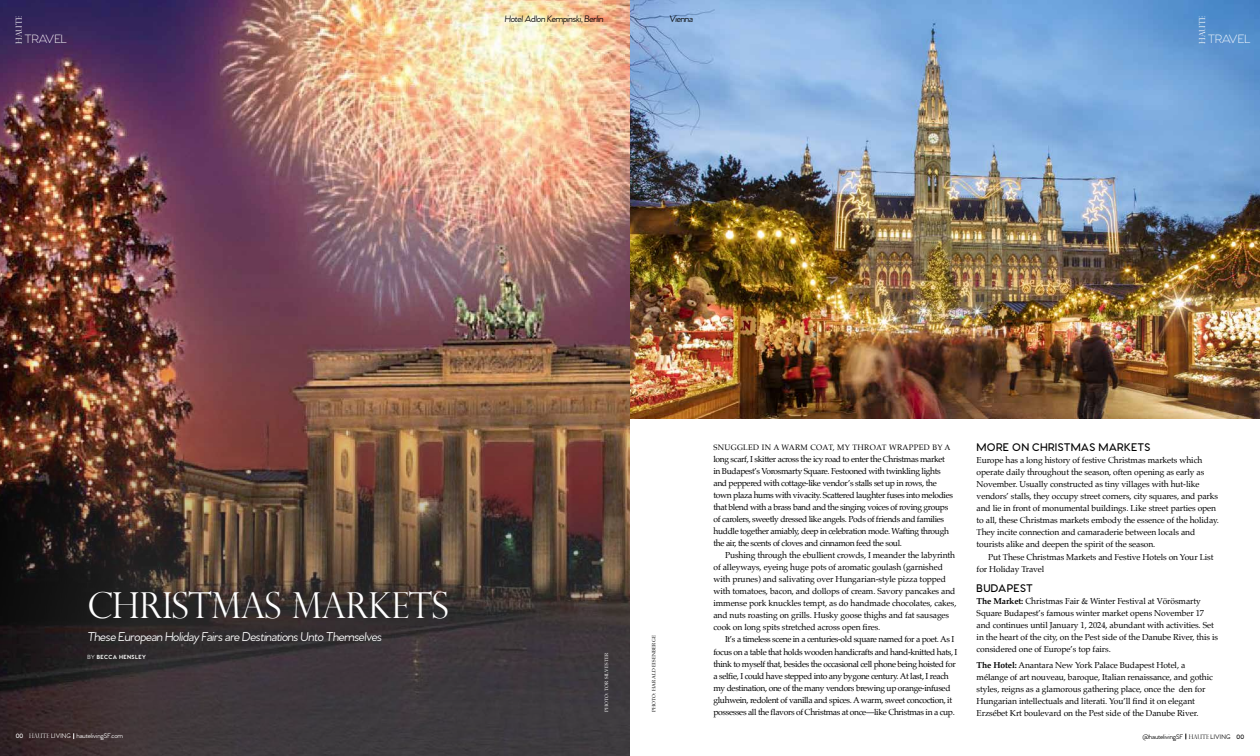
<style>
.page{position:relative;width:1260px;height:756px;background:#fff}
.page>*{position:absolute;margin:0;border:0;box-sizing:border-box;transform-origin:0 0}
.t1{font:300 35.79px "Perpetua Titling";letter-spacing:-.01em;color:#fff}
.t2{font:italic 500 13.12px "Venti CF";letter-spacing:-.03em;color:#fff;scale:.96 1}
.t3{font:300 12.34px "Venti CF";letter-spacing:-.02em;color:#fff}
.t4{font:600 11.38px "Venti CF";letter-spacing:.02em;color:#000}
.t5{font:italic 500 9.62px "Venti CF";letter-spacing:-.03em;color:#000;scale:.95 1}
.t6{font:8.66px/12.1px "Palatino";letter-spacing:-.01em;color:#000}
.t7{font:8.66px/12.1px "Palatino";letter-spacing:-.04em;color:#000}
.t8{font:300 8.22px "Perpetua Titling";letter-spacing:.01em;color:#fff}
.t9{font:7.88px "Palatino";letter-spacing:.04em;color:#000}
.t10{font:500 6.74px "Venti CF";letter-spacing:-.02em;color:#fff;scale:.95 1}
.t11{font:500 6.74px "Venti CF";letter-spacing:-.02em;color:#000}
.t12{font:700 6.12px "Venti CF";letter-spacing:.06em;color:#fff;scale:.95 1}
.t13{font:4.81px "Palatino";letter-spacing:.04em;color:#000}
.t14{font:4.81px "Palatino";letter-spacing:.04em;color:#fff}
.s1{font-weight:500}
.s2{font-weight:600}
.s3{font-family:"Perpetua Titling";font-weight:300;font-size:6.3px}
.s4{font-weight:700}
</style>
<div class="page">
<img style="left:630px;top:0;width:630px;height:418px">
<img style="left:0;top:0;width:630px;height:220px">
<img style="left:0;top:220px;width:630px;height:536px">
<p class="t8" style="left:14px;top:44px;width:30px;rotate:-90deg">HAUTE</p>
<h3 class="t3" style="left:25px;top:32px;width:44px">TRAVEL</h3>
<p class="t5" style="left:505px;top:13px;width:106px">Hotel Adlon Kempinski, Berlin</p>
<p class="t5" style="left:669px;top:13px;width:27px">Vienna</p>
<p class="t8" style="left:1197px;top:44px;width:30px;rotate:-90deg">HAUTE</p>
<h3 class="t3" style="left:1208px;top:32px;width:44px">TRAVEL</h3>
<h1 class="t1" style="left:87px;top:584px;width:363px">CHRISTMAS MARKETS</h1>
<h2 class="t2" style="left:87px;top:629px;width:309px">These European Holiday Fairs are Destinations Unto Themselves</h2>
<p class="t12" style="left:87px;top:653px;width:63px"><span class="s1">BY</span> BECCA HENSLEY</p>
<p class="t10" style="left:16px;top:732px;width:115px"><span class="s2">00</span> <span class="s3">HAUTE</span> LIVING hautelivingSF.com</p>
<p class="t14" style="left:602px;top:712px;width:61px;rotate:-90deg">PHOTO: TOR SILVESTER</p>
<p class="t13" style="left:650px;top:712px;width:78px;rotate:-90deg">PHOTO: HARALD EISENBERGE</p>
<p class="t9" style="left:713px;top:441px;width:239px">SNUGGLED IN A WARM COAT, MY THROAT WRAPPED BY A</p>
<p class="t7" style="left:713px;top:453px;width:241px">long scarf, I skitter across the icy road to enter the Christmas market in Budapest’s Vorosmarty Square. Festooned with twinkling lights and peppered with cottage-like vendor’s stalls set up in rows, the town plaza hums with vivacity. Scattered laughter fuses into melodies that blend with a brass band and the singing voices of roving groups of carolers, sweetly dressed like angels. Pods of friends and families huddle together amiably, deep in celebration mode. Wafting through the air, the scents of cloves and cinnamon feed the soul.</p>
<p class="t6" style="left:713px;top:549px;width:244px;text-indent:12px">Pushing through the ebullient crowds, I meander the labyrinth of alleyways, eyeing huge pots of aromatic goulash (garnished with prunes) and salivating over Hungarian-style pizza topped with tomatoes, bacon, and dollops of cream. Savory pancakes and immense pork knuckles tempt, as do handmade chocolates, cakes, and nuts roasting on grills. Husky goose thighs and fat sausages cook on long spits stretched across open fires.</p>
<p class="t7" style="left:713px;top:633px;width:245px;text-indent:12px">It’s a timeless scene in a centuries-old square named for a poet. As I focus on a table that holds wooden handicrafts and hand-knitted hats, I think to myself that, besides the occasional cell phone being hoisted for a selfie, I could have stepped into any bygone century. At last, I reach my destination, one of the many vendors brewing up orange-infused gluhwein, redolent of vanilla and spices. A warm, sweet concoction, it possesses all the flavors of Christmas at once—like Christmas in a cup.</p>
<h3 class="t4" style="left:977px;top:440px;width:175px">MORE ON CHRISTMAS MARKETS</h3>
<p class="t6" style="left:977px;top:454px;width:244px">Europe has a long history of festive Christmas markets which operate daily throughout the season, often opening as early as November. Usually constructed as tiny villages with hut-like vendors’ stalls, they occupy street corners, city squares, and parks and lie in front of monumental buildings. Like street parties open to all, these Christmas markets embody the essence of the holiday.<br>They incite connection and camaraderie between locals and tourists alike and deepen the spirit of the season.</p>
<p class="t6" style="left:977px;top:550px;width:238px;text-indent:12px">Put These Christmas Markets and Festive Hotels on Your List for Holiday Travel</p>
<h3 class="t4" style="left:977px;top:581px;width:58px">BUDAPEST</h3>
<p class="t6" style="left:977px;top:595px;width:243px"><span class="s4">The Market:</span> Christmas Fair &amp; Winter Festival at Vörösmarty Square Budapest’s famous winter market opens November 17 and continues until January 1, 2024, abundant with activities. Set in the heart of the city, on the Pest side of the Danube River, this is considered one of Europe’s top fairs.</p>
<p class="t6" style="left:977px;top:659px;width:238px"><span class="s4">The Hotel:</span> Anantara New York Palace Budapest Hotel, a mélange of art nouveau, baroque, Italian renaissance, and gothic styles, reigns as a glamorous gathering place, once the den for Hungarian intellectuals and literati. You’ll find it on elegant Erzsébet Krt boulevard on the Pest side of the Danube River.</p>
<p class="t11" style="left:1142px;top:732px;width:103px">@hautelivingSF <span class="s3">HAUTE</span> LIVING <span class="s2">00</span></p>
</div>
